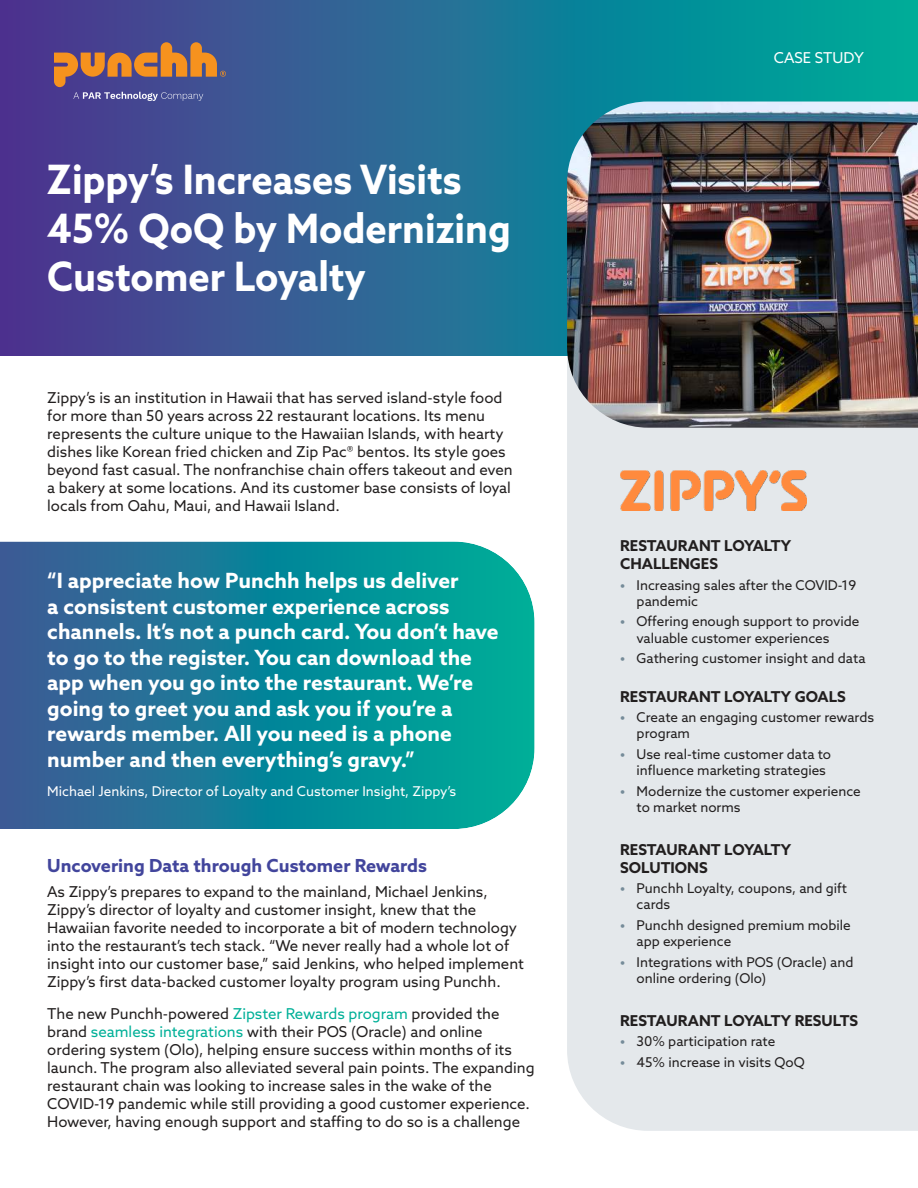
<style>
.page{position:relative;width:918px;height:1188px;background:#fff}
.page>*{position:absolute;margin:0;border:0;box-sizing:border-box;transform-origin:0 0}
.t1{font:700 40.5px/48.6px "Azo Sans";color:#fff;scale:.94 1}
.t2{font:700 21px/25.5px "Azo Sans";color:#fff}
.t3{font:700 18px "Azo Sans";color:#42459c}
.t4{font:15px/18px "Azo Sans";color:#221f1f}
.t5{font:700 15px/18px "Azo Sans";color:#221f1f}
.t6{font:15px "Azo Sans";color:#fff}
.t7{font:13.5px/16.2px "Azo Sans";color:#221f1f}
.t8{font:13.5px "Azo Sans";color:#fff}
.s1{color:#00b098}
.s2{font-weight:900;color:#768c99}
</style>
<div class="page">
<div style="left:567px;top:428px;width:351px;height:703px;background:#e4e8eb"></div>
<img style="left:0;top:0;width:918px;height:355px">
<img style="left:567px;top:102px;width:351px;height:326px">
<svg style="left:54px;top:42px;width:172px;height:59px;background:#82636e"></svg>
<img style="left:620px;top:471px;width:187px;height:40px">
<img style="left:0;top:541px;width:535px;height:288px">
<h1 class="t1" style="left:47px;top:159px;width:495px">Zippy’s Increases Visits<br>45% QoQ by Modernizing<br>Customer Loyalty</h1>
<p class="t4" style="left:47px;top:390px;width:467px">Zippy’s is an institution in Hawaii that has served island-style food for more than 50 years across 22 restaurant locations. Its menu represents the culture unique to the Hawaiian Islands, with hearty dishes like Korean fried chicken and Zip Pac® bentos. Its style goes beyond fast casual. The nonfranchise chain offers takeout and even a bakery at some locations. And its customer base consists of loyal locals from Oahu, Maui, and Hawaii Island.</p>
<p class="t2" style="left:47px;top:570px;width:453px">“I appreciate how Punchh helps us deliver<br>a consistent customer experience across channels. It’s not a punch card. You don’t have to go to the register. You can download the app when you go into the restaurant. We’re going to greet you and ask you if you’re a rewards member. All you need is a phone number and then everything’s gravy.”</p>
<p class="t8" style="left:47px;top:785px;width:411px">Michael Jenkins, Director of Loyalty and Customer Insight, Zippy’s</p>
<p class="t3" style="left:47px;top:858px;width:381px">Uncovering Data through Customer Rewards</p>
<p class="t4" style="left:47px;top:884px;width:478px">As Zippy’s prepares to expand to the mainland, Michael Jenkins, Zippy’s director of loyalty and customer insight, knew that the Hawaiian favorite needed to incorporate a bit of modern technology into the restaurant’s tech stack. “We never really had a whole lot of insight into our customer base,” said Jenkins, who helped implement Zippy’s first data-backed customer loyalty program using Punchh.</p>
<p class="t4" style="left:47px;top:1005px;width:489px">The new Punchh-powered <span class="s1">Zipster Rewards program</span> provided the brand <span class="s1">seamless integrations</span> with their POS (Oracle) and online ordering system (Olo), helping ensure success within months of its launch. The program also alleviated several pain points. The expanding restaurant chain was looking to increase sales in the wake of the COVID-19 pandemic while still providing a good customer experience.<br>However, having enough support and staffing to do so is a challenge</p>
<p class="t6" style="left:774px;top:51px;width:92px">CASE STUDY</p>
<p class="t5" style="left:620px;top:538px;width:173px">RESTAURANT LOYALTY<br>CHALLENGES</p>
<p class="t7" style="left:637px;top:578px;width:221px;text-indent:-16px"><span class="s2">•</span> Increasing sales after the COVID-19 pandemic</p>
<p class="t7" style="left:637px;top:615px;width:224px;text-indent:-16px"><span class="s2">•</span> Offering enough support to provide valuable customer experiences</p>
<p class="t7" style="left:620px;top:651px;width:247px"><span class="s2">•</span> Gathering customer insight and data</p>
<p class="t5" style="left:620px;top:689px;width:227px">RESTAURANT LOYALTY GOALS</p>
<p class="t7" style="left:637px;top:710px;width:239px;text-indent:-16px"><span class="s2">•</span> Create an engaging customer rewards program</p>
<p class="t7" style="left:637px;top:747px;width:196px;text-indent:-16px"><span class="s2">•</span> Use real-time customer data to influence marketing strategies</p>
<p class="t7" style="left:637px;top:784px;width:226px;text-indent:-16px"><span class="s2">•</span> Modernize the customer experience to market norms</p>
<p class="t5" style="left:620px;top:842px;width:173px">RESTAURANT LOYALTY<br>SOLUTIONS</p>
<p class="t7" style="left:637px;top:881px;width:212px;text-indent:-16px"><span class="s2">•</span> Punchh Loyalty, coupons, and gift cards</p>
<p class="t7" style="left:637px;top:918px;width:216px;text-indent:-16px"><span class="s2">•</span> Punchh designed premium mobile app experience</p>
<p class="t7" style="left:637px;top:955px;width:218px;text-indent:-16px"><span class="s2">•</span> Integrations with POS (Oracle) and online ordering (Olo)</p>
<p class="t5" style="left:620px;top:1013px;width:240px">RESTAURANT LOYALTY RESULTS</p>
<p class="t7" style="left:620px;top:1034px;width:157px"><span class="s2">•</span> 30% participation rate</p>
<p class="t7" style="left:620px;top:1055px;width:186px"><span class="s2">•</span> 45% increase in visits QoQ</p>
</div>
